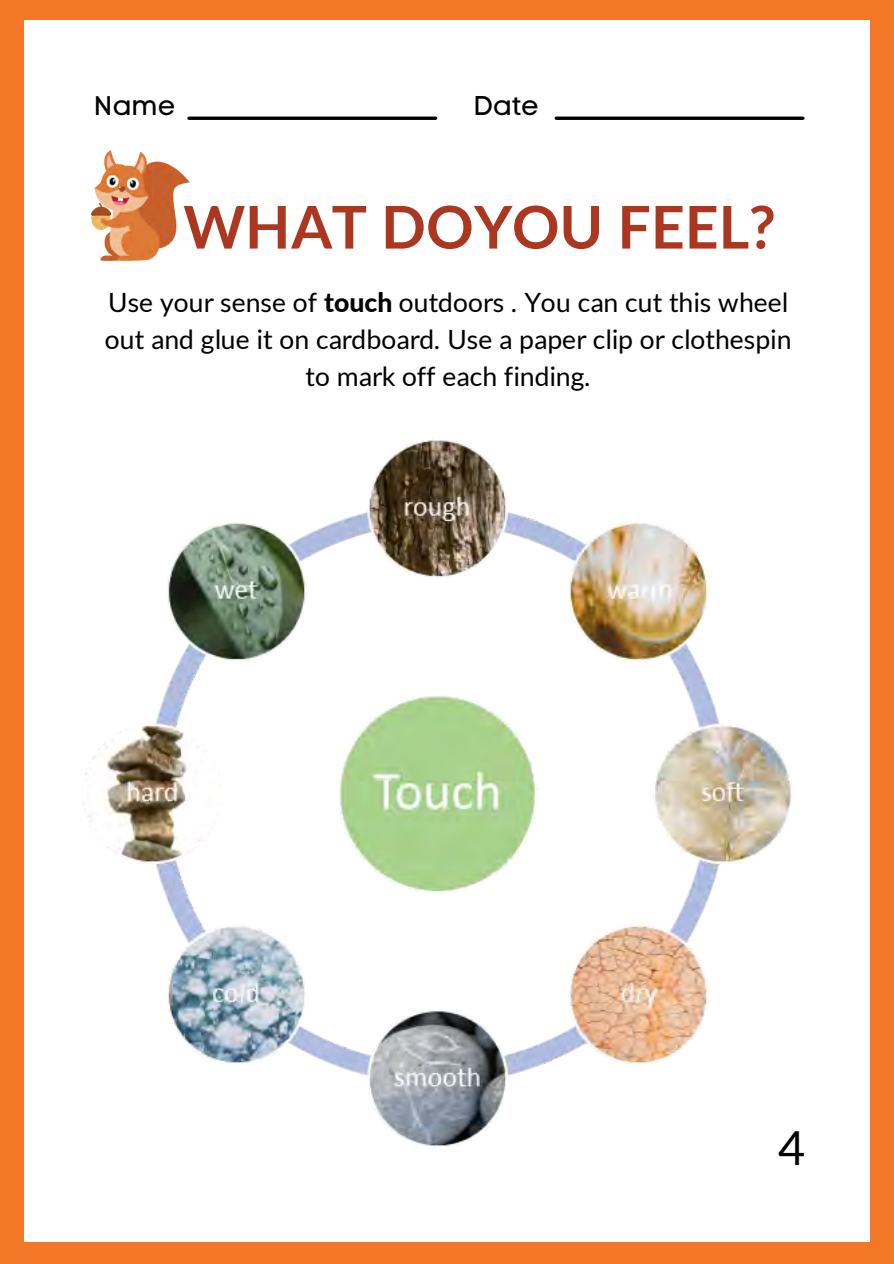
<style>
.page{position:relative;width:894px;height:1264px;background:#fff}
.page>*{position:absolute;margin:0;border:0;box-sizing:border-box;transform-origin:0 0}
.t1{font:700 58.95px "Lato";letter-spacing:.005em;color:#ab3721}
.t2{font:46.95px "Lato";color:#000}
.t3{font:26.85px "Code Pro Normal LC";color:#000}
.t4{font:26.55px/37.2px "Lato";color:#000;text-align:center}
.s1{font-weight:800}
</style>
<div class="page">
<div style="left:0;top:0;width:893px;height:1263px;background:#f47728"></div>
<div style="left:24px;top:20px;width:845px;height:1221px;background:#fff"></div>
<hr style="left:189px;top:117px;width:246px;height:3px;background:#000">
<hr style="left:556px;top:117px;width:246px;height:3px;background:#000">
<img style="left:91px;top:150px;width:98px;height:110px">
<img style="left:83px;top:438px;width:787px;height:709px">
<p class="t3" style="left:94px;top:89px;width:83px">Name</p>
<p class="t3" style="left:473px;top:89px;width:67px">Date</p>
<h1 class="t1" style="left:183px;top:193px;width:592px">WHAT DOYOU FEEL?</h1>
<p class="t4" style="left:105px;top:283px;width:688px">Use your sense of <span class="s1">touch</span> outdoors . You can cut this wheel out and glue it on cardboard. Use a paper clip or clothespin to mark off each finding.</p>
<h2 class="t2" style="left:777px;top:1122px;width:29px">4</h2>
</div>
